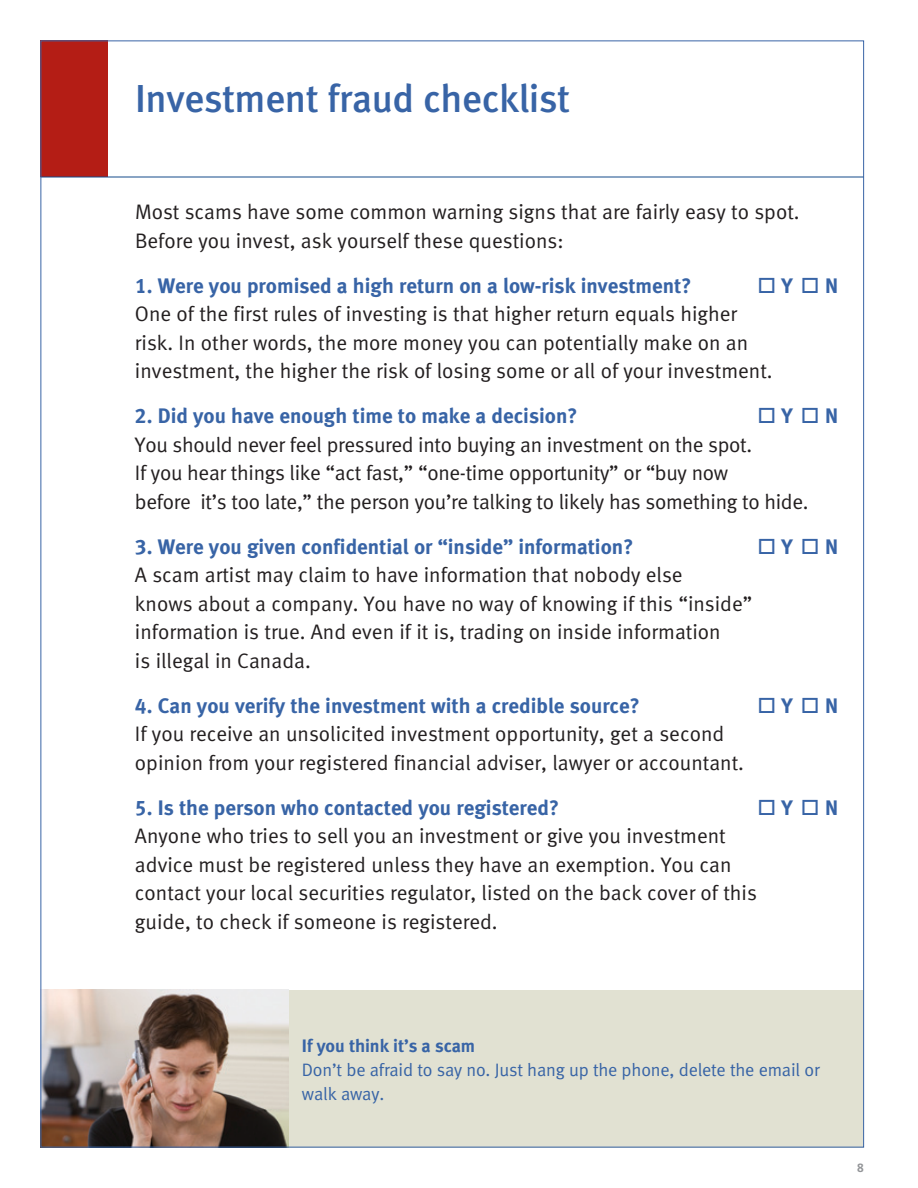
<style>
.page{position:relative;width:918px;height:1188px;background:#fff}
.page>*{position:absolute;margin:0;border:0;box-sizing:border-box;transform-origin:0 0}
.t1{font:39px "Meta Medium LF";letter-spacing:-.01em;color:#3864a6}
.t2{font:21px/28.5px "Meta Normal LF";color:#231f20}
.t3{font:21px "Meta Bold LF";color:#3864a6}
.t4{font:18px/24px "Meta Normal LF";letter-spacing:-.01em;color:#3864a6}
.t5{font:18px "Meta Bold LF";letter-spacing:-.005em;color:#3864a6}
.t6{font:700 12px "Frutiger LT Std";color:#939598}
</style>
<div class="page">
<div style="left:40px;top:40px;width:68px;height:137px;background:#b41d15"></div>
<hr style="left:40px;top:177px;width:824px;height:1px;background:#144b8b">
<div style="left:135px;top:990px;width:729px;height:158px;background:#e1e1d2"></div>
<img style="left:42px;top:990px;width:246px;height:156px">
<h1 class="t1" style="left:135px;top:75px;width:437px">Investment fraud checklist</h1>
<p class="t2" style="left:135px;top:197px;width:666px">Most scams have some common warning signs that are fairly easy to spot.<br>Before you invest, ask yourself these questions:</p>
<p class="t3" style="left:135px;top:273px;width:558px">1. Were you promised a high return on a low-risk investment?</p>
<p class="t3" style="left:758px;top:273px;width:82px">□Y □N</p>
<p class="t2" style="left:135px;top:299px;width:639px">One of the first rules of investing is that higher return equals higher risk. In other words, the more money you can potentially make on an investment, the higher the risk of losing some or all of your investment.</p>
<p class="t3" style="left:135px;top:403px;width:444px">2. Did you have enough time to make a decision?</p>
<p class="t3" style="left:758px;top:403px;width:82px">□Y □N</p>
<p class="t2" style="left:135px;top:430px;width:675px">You should never feel pressured into buying an investment on the spot.<br>If you hear things like “act fast,” “one-time opportunity” or “buy now<br>before it’s too late,” the person you’re talking to likely has something to hide.</p>
<p class="t3" style="left:135px;top:534px;width:500px">3. Were you given confidential or “inside” information?</p>
<p class="t3" style="left:758px;top:534px;width:82px">□Y □N</p>
<p class="t2" style="left:135px;top:560px;width:619px">A scam artist may claim to have information that nobody else<br>knows about a company. You have no way of knowing if this “inside” information is true. And even if it is, trading on inside information<br>is illegal in Canada.</p>
<p class="t3" style="left:135px;top:693px;width:506px">4. Can you verify the investment with a credible source?</p>
<p class="t3" style="left:758px;top:693px;width:82px">□Y □N</p>
<p class="t2" style="left:135px;top:719px;width:611px">If you receive an unsolicited investment opportunity, get a second opinion from your registered financial adviser, lawyer or accountant.</p>
<p class="t3" style="left:135px;top:795px;width:425px">5. Is the person who contacted you registered?</p>
<p class="t3" style="left:758px;top:795px;width:82px">□Y □N</p>
<p class="t2" style="left:135px;top:821px;width:623px">Anyone who tries to sell you an investment or give you investment advice must be registered unless they have an exemption. You can contact your local securities regulator, listed on the back cover of this guide, to check if someone is registered.</p>
<p class="t5" style="left:302px;top:1035px;width:175px">If you think it’s a scam</p>
<p class="t4" style="left:302px;top:1057px;width:519px">Don’t be afraid to say no. Just hang up the phone, delete the email or walk away.</p>
<p class="t6" style="left:857px;top:1160px;width:8px">8</p>
</div>
